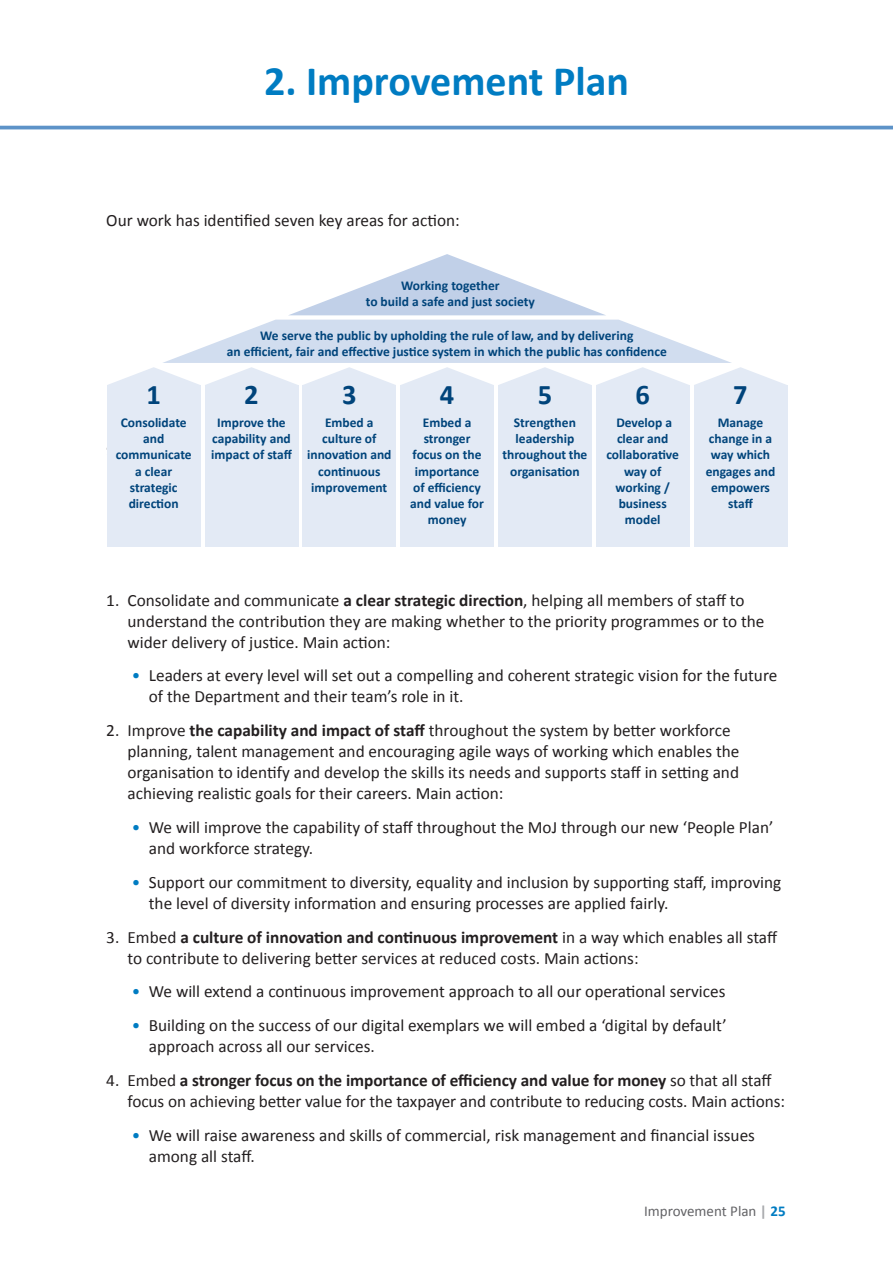
<style>
.page{position:relative;width:893px;height:1263px;background:#fff}
.page>*{position:absolute;margin:0;border:0;box-sizing:border-box;transform-origin:0 0}
.Heading_-_Section{font:700 42px "Calibri";color:#007cc2}
.Body_Copy{font:700 28.5px "Calibri";color:#00447b}
.Body_copy_-_numbered{font:17.25px/21px "Calibri";color:#231f20}
.Body_Copy-2{font:17.25px "Calibri";color:#231f20}
.t1{font:15px "Calibri";color:#636366}
.Body_Copy-3{font:700 13.5px/16.2px "Calibri";color:#00447b;text-align:center}
.s1{font-weight:700}
.s2{color:#007cc2}
.s3{font-weight:700;color:#a8a9ad}
.s4{font-weight:700;color:#007cc2}
</style>
<div class="page">
<hr style="left:0;top:126px;width:893px;height:3px;background:#5d93c8">
<div style="left:107px;top:385px;width:93px;height:161px;background:#e3eaf5"></div>
<div style="left:205px;top:385px;width:93px;height:161px;background:#e3eaf5"></div>
<div style="left:303px;top:385px;width:93px;height:161px;background:#e3eaf5"></div>
<div style="left:400px;top:385px;width:94px;height:161px;background:#e3eaf5"></div>
<div style="left:498px;top:385px;width:94px;height:161px;background:#e3eaf5"></div>
<div style="left:596px;top:385px;width:93px;height:161px;background:#e3eaf5"></div>
<div style="left:694px;top:385px;width:93px;height:161px;background:#e3eaf5"></div>
<svg style="left:108px;top:254px;width:678px;height:131px"></svg>
<p class="Heading_-_Section" style="left:264px;top:55px;width:366px">2. Improvement Plan</p>
<p class="Body_Copy-2" style="left:106px;top:209px;width:355px">Our work has identified seven key areas for action:</p>
<p class="Body_Copy-3" style="left:366px;top:277px;width:171px">Working together<br>to build a safe and just society</p>
<p class="Body_Copy-3" style="left:227px;top:326px;width:442px">We serve the public by upholding the rule of law, and by delivering<br>an efficient, fair and effective justice system in which the public has confidence</p>
<p class="Body_Copy" style="left:146px;top:377px;width:16px">1</p>
<p class="Body_Copy" style="left:244px;top:377px;width:16px">2</p>
<p class="Body_Copy" style="left:342px;top:377px;width:16px">3</p>
<p class="Body_Copy" style="left:440px;top:377px;width:16px">4</p>
<p class="Body_Copy" style="left:538px;top:377px;width:16px">5</p>
<p class="Body_Copy" style="left:635px;top:377px;width:16px">6</p>
<p class="Body_Copy" style="left:733px;top:377px;width:16px">7</p>
<p class="Body_Copy-3" style="left:116px;top:414px;width:78px">Consolidate and communicate a clear strategic direction</p>
<p class="Body_Copy-3" style="left:211px;top:414px;width:82px">Improve the capability and impact of staff</p>
<p class="Body_Copy-3" style="left:307px;top:414px;width:86px">Embed a culture of innovation and continuous improvement</p>
<p class="Body_Copy-3" style="left:410px;top:414px;width:75px">Embed a stronger focus on the importance of efficiency and value for money</p>
<p class="Body_Copy-3" style="left:502px;top:414px;width:87px">Strengthen leadership throughout the organisation</p>
<p class="Body_Copy-3" style="left:606px;top:414px;width:74px">Develop a clear and collaborative way of working / business model</p>
<p class="Body_Copy-3" style="left:706px;top:414px;width:71px">Manage change in a way which engages and empowers staff</p>
<p class="Body_copy_-_numbered" style="left:128px;top:589px;width:638px;text-indent:-21px">1. Consolidate and communicate <span class="s1">a clear strategic direction</span>, helping all members of staff to understand the contribution they are making whether to the priority programmes or to the wider delivery of justice. Main action:</p>
<p class="Body_copy_-_numbered" style="left:149px;top:664px;width:630px;text-indent:-17px"><span class="s2">•</span> Leaders at every level will set out a compelling and coherent strategic vision for the future of the Department and their team’s role in it.</p>
<p class="Body_copy_-_numbered" style="left:128px;top:719px;width:613px;text-indent:-21px">2. Improve <span class="s1">the capability and impact of staff</span> throughout the system by better workforce planning, talent management and encouraging agile ways of working which enables the organisation to identify and develop the skills its needs and supports staff in setting and achieving realistic goals for their careers. Main action:</p>
<p class="Body_copy_-_numbered" style="left:149px;top:816px;width:626px;text-indent:-17px"><span class="s2">•</span> We will improve the capability of staff throughout the MoJ through our new ‘People Plan’ and workforce strategy.</p>
<p class="Body_copy_-_numbered" style="left:149px;top:871px;width:634px;text-indent:-17px"><span class="s2">•</span> Support our commitment to diversity, equality and inclusion by supporting staff, improving the level of diversity information and ensuring processes are applied fairly.</p>
<p class="Body_copy_-_numbered" style="left:128px;top:925px;width:651px;text-indent:-21px">3. Embed <span class="s1">a culture of innovation and continuous improvement</span> in a way which enables all staff to contribute to delivering better services at reduced costs. Main actions:</p>
<p class="Body_copy_-_numbered" style="left:132px;top:980px;width:595px"><span class="s2">•</span> We will extend a continuous improvement approach to all our operational services</p>
<p class="Body_copy_-_numbered" style="left:149px;top:1014px;width:579px;text-indent:-17px"><span class="s2">•</span> Building on the success of our digital exemplars we will embed a ‘digital by default’ approach across all our services.</p>
<p class="Body_copy_-_numbered" style="left:128px;top:1069px;width:659px;text-indent:-21px">4. Embed <span class="s1">a stronger focus on the importance of efficiency and value for money</span> so that all staff focus on achieving better value for the taxpayer and contribute to reducing costs. Main actions:</p>
<p class="Body_copy_-_numbered" style="left:149px;top:1123px;width:608px;text-indent:-17px"><span class="s2">•</span> We will raise awareness and skills of commercial, risk management and financial issues among all staff.</p>
<p class="t1" style="left:644px;top:1202px;width:143px">Improvement Plan <span class="s3">|</span> <span class="s4">25</span></p>
</div>
